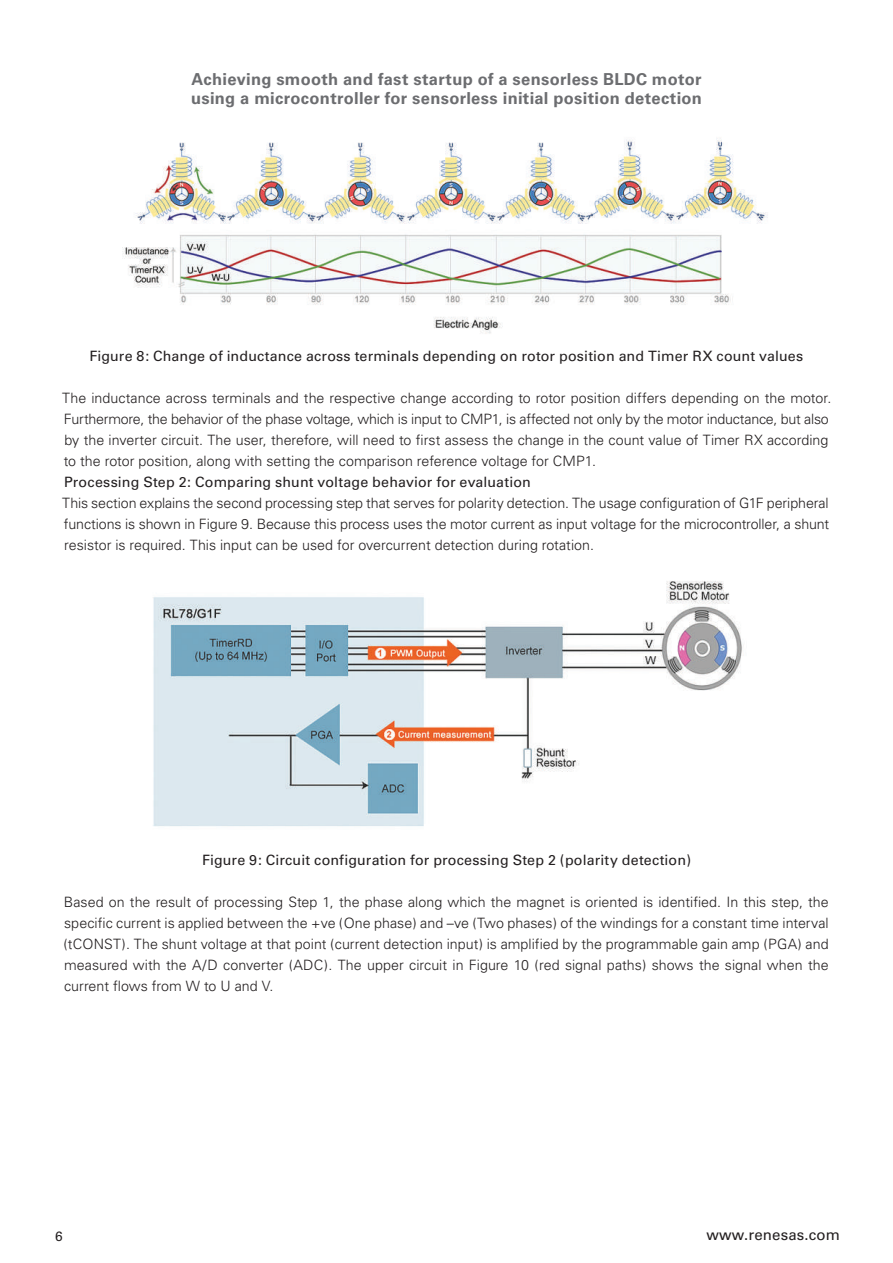
<style>
.page{position:relative;width:893px;height:1263px;background:#fff}
.page>*{position:absolute;margin:0;border:0;box-sizing:border-box;transform-origin:0 0}
.t1{font:700 16.5px/19.8px "Univers";letter-spacing:.02em;color:#6c6d70}
.t2{font:15px "Univers";letter-spacing:.01em;color:#231f20}
.t3{font:300 14.25px/21px "Univers";color:#231f20;text-align:justify}
.t4{font:14.25px "Univers";letter-spacing:.01em;color:#231f20}
.t5{font:13.5px "Univers";color:#231f20}
</style>
<div class="page">
<img style="left:122px;top:138px;width:646px;height:196px">
<img style="left:153px;top:581px;width:589px;height:246px">
<p class="t1" style="left:191px;top:69px;width:512px">Achieving smooth and fast startup of a sensorless BLDC motor using a microcontroller for sensorless initial position detection</p>
<p class="t4" style="left:89px;top:348px;width:715px">Figure 8: Change of inductance across terminals depending on rotor position and Timer RX count values</p>
<p class="t3" style="left:62px;top:387px;width:771px;text-align:left">The inductance across terminals and the respective change according to rotor position differs depending on the motor.<br>Furthermore, the behavior of the phase voltage, which is input to CMP1, is affected not only by the motor inductance, but also by the inverter circuit. The user, therefore, will need to first assess the change in the count value of Timer RX according to the rotor position, along with setting the comparison reference voltage for CMP1.</p>
<p class="t4" style="left:64px;top:474px;width:468px">Processing Step 2: Comparing shunt voltage behavior for evaluation</p>
<p class="t3" style="left:62px;top:492px;width:768px">This section explains the second processing step that serves for polarity detection. The usage configuration of G1F peripheral functions is shown in Figure 9. Because this process uses the motor current as input voltage for the microcontroller, a shunt resistor is required. This input can be used for overcurrent detection during rotation.</p>
<p class="t4" style="left:202px;top:852px;width:491px">Figure 9: Circuit configuration for processing Step 2 (polarity detection)</p>
<p class="t3" style="left:64px;top:891px;width:767px">Based on the result of processing Step 1, the phase along which the magnet is oriented is identified. In this step, the specific current is applied between the +ve (One phase) and –ve (Two phases) of the windings for a constant time interval (tCONST). The shunt voltage at that point (current detection input) is amplified by the programmable gain amp (PGA) and measured with the A/D converter (ADC). The upper circuit in Figure 10 (red signal paths) shows the signal when the current flows from W to U and V.</p>
<p class="t5" style="left:55px;top:1228px;width:9px">6</p>
<p class="t2" style="left:706px;top:1225px;width:135px">www.renesas.com</p>
</div>
